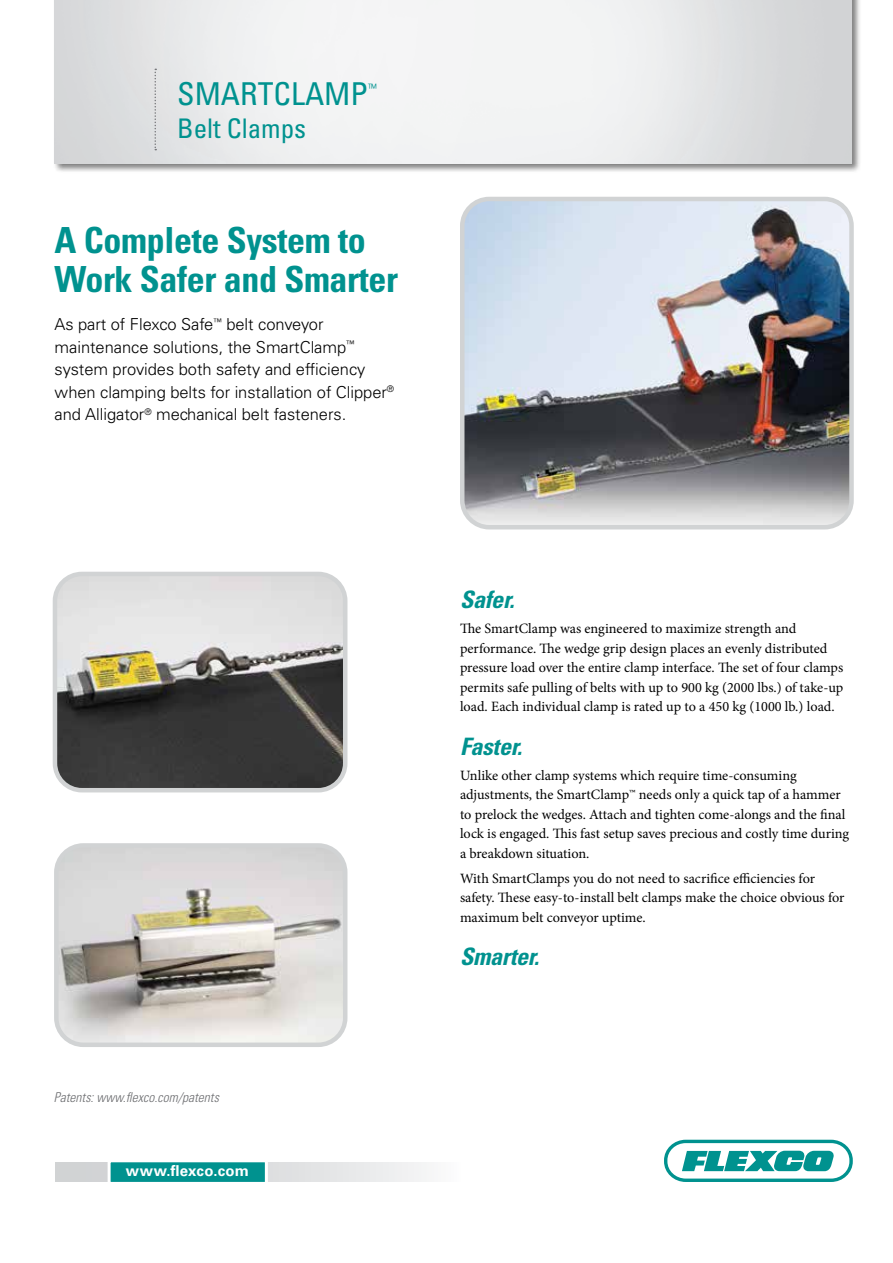
<style>
.page{position:relative;width:893px;height:1263px;background:#fff}
.page>*{position:absolute;margin:0;border:0;box-sizing:border-box;transform-origin:0 0}
.t1{font:700 condensed 36px/39px "Univers LT Std";letter-spacing:-.01em;color:#00928f}
.t2{font:condensed 31.5px "Univers LT Std";color:#00928f}
.t3{font:condensed 27px "Univers LT Std";color:#00928f}
.t4{font:italic 700 condensed 24px "Univers LT Std";letter-spacing:-.01em;color:#00928f}
.t5{font:300 16.5px/22.5px "Univers LT Std";letter-spacing:-.005em;color:#000}
.t6{font:700 15.6px "Univers LT Std";letter-spacing:.02em;color:#fff}
.t7{font:700 15px "Univers LT Std";letter-spacing:.02em;color:#fff}
.t8{font:14.25px/19.5px "Minion Pro";color:#000}
.t9{font:italic 300 condensed 13.5px "Univers LT Std";color:#6d6e71}
.t10{font:300 condensed 11.55px "Univers LT Std";color:#00928f}
</style>
<div class="page">
<div style="left:53px;top:0;width:808px;height:173px;background:#000;opacity:.5"></div>
<img style="left:54px;top:0;width:797px;height:164px">
<svg style="left:154px;top:69px;width:2px;height:81px"></svg>
<svg style="left:664px;top:1140px;width:189px;height:42px"></svg>
<svg style="left:55px;top:1162px;width:371px;height:20px"></svg>
<div style="left:108px;top:1159px;width:160px;height:26px;background:#00928f;border:3px solid #fff"></div>
<img style="left:465px;top:202px;width:384px;height:322px">
<div style="left:460px;top:197px;width:394px;height:332px;border:4px solid #d1d3d4;border-radius:27px"></div>
<img style="left:59px;top:848px;width:283px;height:194px">
<div style="left:54px;top:843px;width:293px;height:204px;border:4px solid #d1d3d4;border-radius:27px"></div>
<img style="left:58px;top:577px;width:287px;height:213px">
<div style="left:53px;top:572px;width:294px;height:220px;border:4px solid #d1d3d4;border-radius:27px"></div>
<h2 class="t2" style="left:177px;top:74px;width:192px">SMARTCLAMP</h2>
<p class="t10" style="left:368px;top:81px;width:10px">™</p>
<h3 class="t3" style="left:177px;top:111px;width:130px">Belt Clamps</h3>
<h1 class="t1" style="left:55px;top:220px;width:345px">A Complete System to<br>Work Safer and Smarter</h1>
<p class="t5" style="left:55px;top:313px;width:341px">As part of Flexco Safe<sup>™</sup> belt conveyor maintenance solutions, the SmartClamp<sup>™ </sup>system provides both safety and efficiency when clamping belts for installation of Clipper<sup>® </sup>and Alligator<sup>®</sup> mechanical belt fasteners.</p>
<p class="t9" style="left:54px;top:1089px;width:167px">Patents: www.flexco.com/patents</p>
<p class="t7" style="left:126px;top:1162px;width:125px">www.flexco.com</p>
<p class="t6" style="left:113px;top:1162px;width:130px">www.flexco.com</p>
<h3 class="t4" style="left:460px;top:585px;width:56px">Safer.</h3>
<p class="t8" style="left:460px;top:619px;width:385px">The SmartClamp was engineered to maximize strength and performance. The wedge grip design places an evenly distributed pressure load over the entire clamp interface. The set of four clamps permits safe pulling of belts with up to 900 kg (2000 lbs.) of take-up load. Each individual clamp is rated up to a 450 kg (1000 lb.) load.</p>
<h3 class="t4" style="left:460px;top:731px;width:64px">Faster.</h3>
<p class="t8" style="left:460px;top:765px;width:391px">Unlike other clamp systems which require time-consuming adjustments, the SmartClamp™ needs only a quick tap of a hammer to prelock the wedges. Attach and tighten come-alongs and the final lock is engaged. This fast setup saves precious and costly time during a breakdown situation.</p>
<p class="t8" style="left:460px;top:868px;width:386px">With SmartClamps you do not need to sacrifice efficiencies for safety. These easy-to-install belt clamps make the choice obvious for maximum belt conveyor uptime.</p>
<h3 class="t4" style="left:460px;top:942px;width:81px">Smarter.</h3>
</div>
